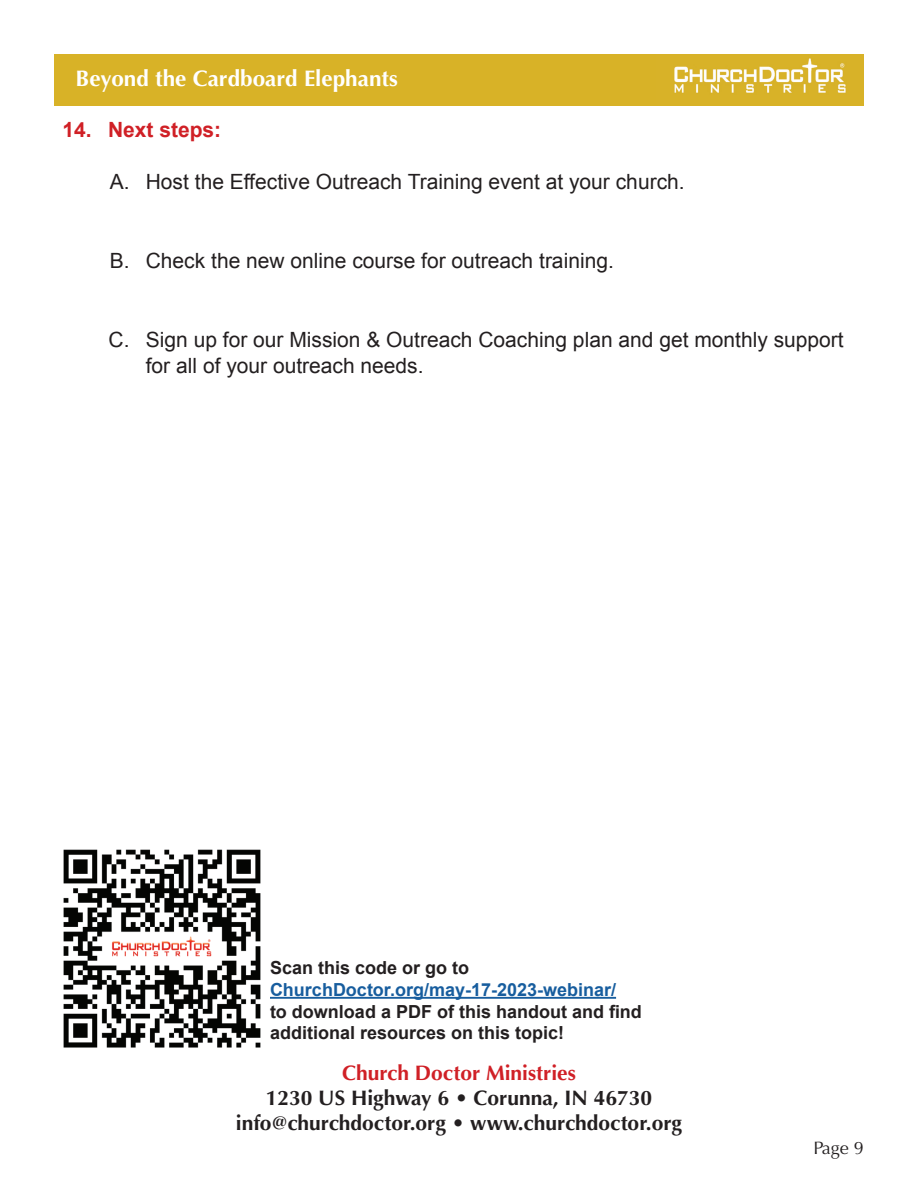
<style>
.page{position:relative;width:918px;height:1188px;background:#fff}
.page>*{position:absolute;margin:0;border:0;box-sizing:border-box;transform-origin:0 0}
.t1{font:700 22.5px "Optima";color:#fff}
.t2{font:21px/25.2px "Arial";color:#231f20}
.t3{font:700 21px/25.2px "Optima";color:#231f20;text-align:center}
.t4{font:700 21px "Optima";color:#d02026}
.t5{font:700 21px "Arial";color:#d02026}
.t6{font:700 18px/21.6px "Arial";color:#231f20}
.t7{font:700 18px "Arial";color:#175d9e}
.t8{font:18px "Optima";color:#231f20}
</style>
<div class="page">
<div style="left:54px;top:54px;width:810px;height:51px;background:#d8b227"></div>
<img style="left:674px;top:58px;width:172px;height:35px">
<img style="left:63px;top:849px;width:198px;height:199px">
<hr style="left:270px;top:997px;width:346px;height:2px;background:#175d9e">
<p class="t1" style="left:76px;top:65px;width:324px">Beyond the Cardboard Elephants</p>
<p class="t5" style="left:63px;top:116px;width:160px">14. Next steps:</p>
<p class="t2" style="left:110px;top:169px;width:576px">A. Host the Effective Outreach Training event at your church.</p>
<p class="t2" style="left:110px;top:248px;width:506px">B. Check the new online course for outreach training.</p>
<p class="t2" style="left:146px;top:328px;width:699px;text-indent:-37px">C. Sign up for our Mission &amp; Outreach Coaching plan and get monthly support for all of your outreach needs.</p>
<p class="t6" style="left:270px;top:958px;width:201px">Scan this code or go to</p>
<p class="t7" style="left:270px;top:978px;width:348px">ChurchDoctor.org/may-17-2023-webinar/</p>
<p class="t6" style="left:270px;top:1001px;width:373px">to download a PDF of this handout and find additional resources on this topic!</p>
<p class="t4" style="left:342px;top:1060px;width:235px">Church Doctor Ministries</p>
<p class="t3" style="left:236px;top:1086px;width:448px">1230 US Highway 6 • Corunna, IN 46730 info@churchdoctor.org • www.churchdoctor.org</p>
<p class="t8" style="left:814px;top:1137px;width:52px">Page 9</p>
</div>
